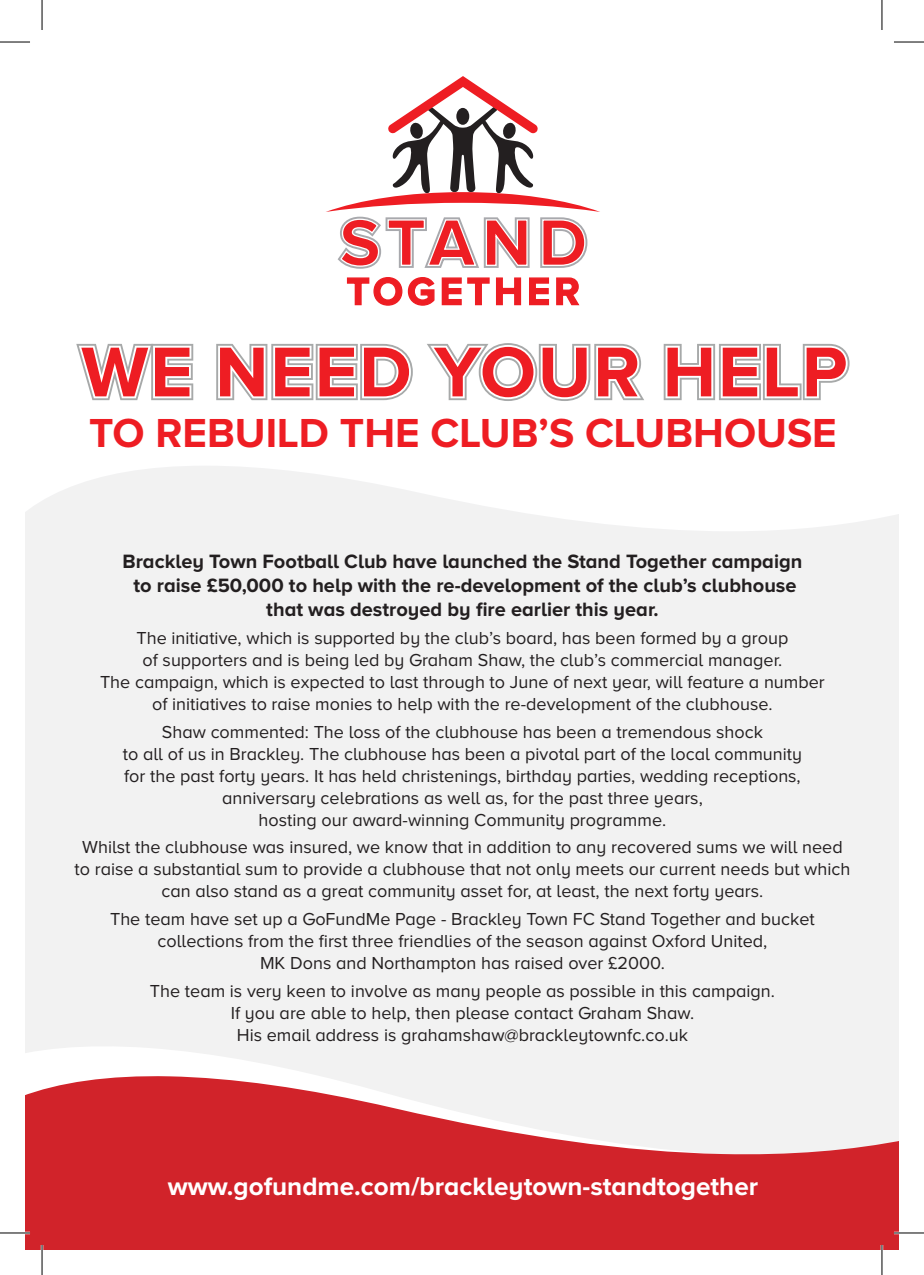
<style>
.page{position:relative;width:924px;height:1275px;background:#fff}
.page>*{position:absolute;margin:0;border:0;box-sizing:border-box;transform-origin:0 0}
.t1{font:700 42px "Proxima Nova A";color:#ee1d23}
.t2{font:700 26px "Proxima Nova A";color:#fff}
.t3{font:700 20px/24px "Proxima Nova A";color:#231f20;text-align:center}
.t4{font:18px/22px "Proxima Nova A";color:#231f20;text-align:center}
</style>
<div class="page">
<div style="left:25px;top:466px;width:873px;height:573px;background:#f2f2f2"></div>
<svg style="left:25px;top:1039px;width:873px;height:34px;fill:#f2f2f2"></svg>
<svg style="left:25px;top:1073px;width:873px;height:177px;fill:#d1232a"></svg>
<svg style="left:326px;top:76px;width:274px;height:230px"></svg>
<svg style="left:76px;top:344px;width:117px;height:56px"></svg>
<svg style="left:216px;top:344px;width:196px;height:56px"></svg>
<svg style="left:427px;top:343px;width:217px;height:58px"></svg>
<svg style="left:663px;top:344px;width:186px;height:56px"></svg>
<hr style="left:0;top:1231px;width:30px;height:3px;background:#fff">
<hr style="left:893px;top:1231px;width:30px;height:3px;background:#fff">
<hr style="left:41px;top:1245px;width:2px;height:30px;background:#fff">
<hr style="left:880px;top:1245px;width:2px;height:30px;background:#fff">
<hr style="left:0;top:42px;width:30px;height:1px;background:#000">
<hr style="left:893px;top:42px;width:30px;height:1px;background:#000">
<hr style="left:0;top:1232px;width:30px;height:1px;background:#000">
<hr style="left:893px;top:1232px;width:30px;height:1px;background:#000">
<hr style="left:42px;top:0;width:1px;height:30px;background:#000">
<hr style="left:42px;top:1245px;width:1px;height:30px;background:#000">
<hr style="left:881px;top:0;width:1px;height:30px;background:#000">
<hr style="left:881px;top:1245px;width:1px;height:30px;background:#000">
<p class="t1" style="left:89px;top:408px;width:748px">TO REBUILD THE CLUB’S CLUBHOUSE</p>
<p class="t3" style="left:122px;top:549px;width:681px">Brackley Town Football Club have launched the Stand Together campaign to raise £50,000 to help with the re-development of the club’s clubhouse that was destroyed by fire earlier this year.</p>
<p class="t4" style="left:100px;top:626px;width:726px">The initiative, which is supported by the club’s board, has been formed by a group<br>of supporters and is being led by Graham Shaw, the club’s commercial manager.<br>The campaign, which is expected to last through to June of next year, will feature a number of initiatives to raise monies to help with the re-development of the clubhouse.</p>
<p class="t4" style="left:123px;top:720px;width:680px">Shaw commented: The loss of the clubhouse has been a tremendous shock<br>to all of us in Brackley. The clubhouse has been a pivotal part of the local community for the past forty years. It has held christenings, birthday parties, wedding receptions, anniversary celebrations as well as, for the past three years,<br>hosting our award-winning Community programme.</p>
<p class="t4" style="left:74px;top:836px;width:777px">Whilst the clubhouse was insured, we know that in addition to any recovered sums we will need to raise a substantial sum to provide a clubhouse that not only meets our current needs but which can also stand as a great community asset for, at least, the next forty years.</p>
<p class="t4" style="left:110px;top:907px;width:706px">The team have set up a GoFundMe Page - Brackley Town FC Stand Together and bucket collections from the first three friendlies of the season against Oxford United,<br>MK Dons and Northampton has raised over £2000.</p>
<p class="t4" style="left:150px;top:979px;width:626px">The team is very keen to involve as many people as possible in this campaign.<br>If you are able to help, then please contact Graham Shaw.<br>His email address is grahamshaw@brackleytownfc.co.uk</p>
<p class="t2" style="left:168px;top:1171px;width:591px">www.gofundme.com/brackleytown-standtogether</p>
</div>
